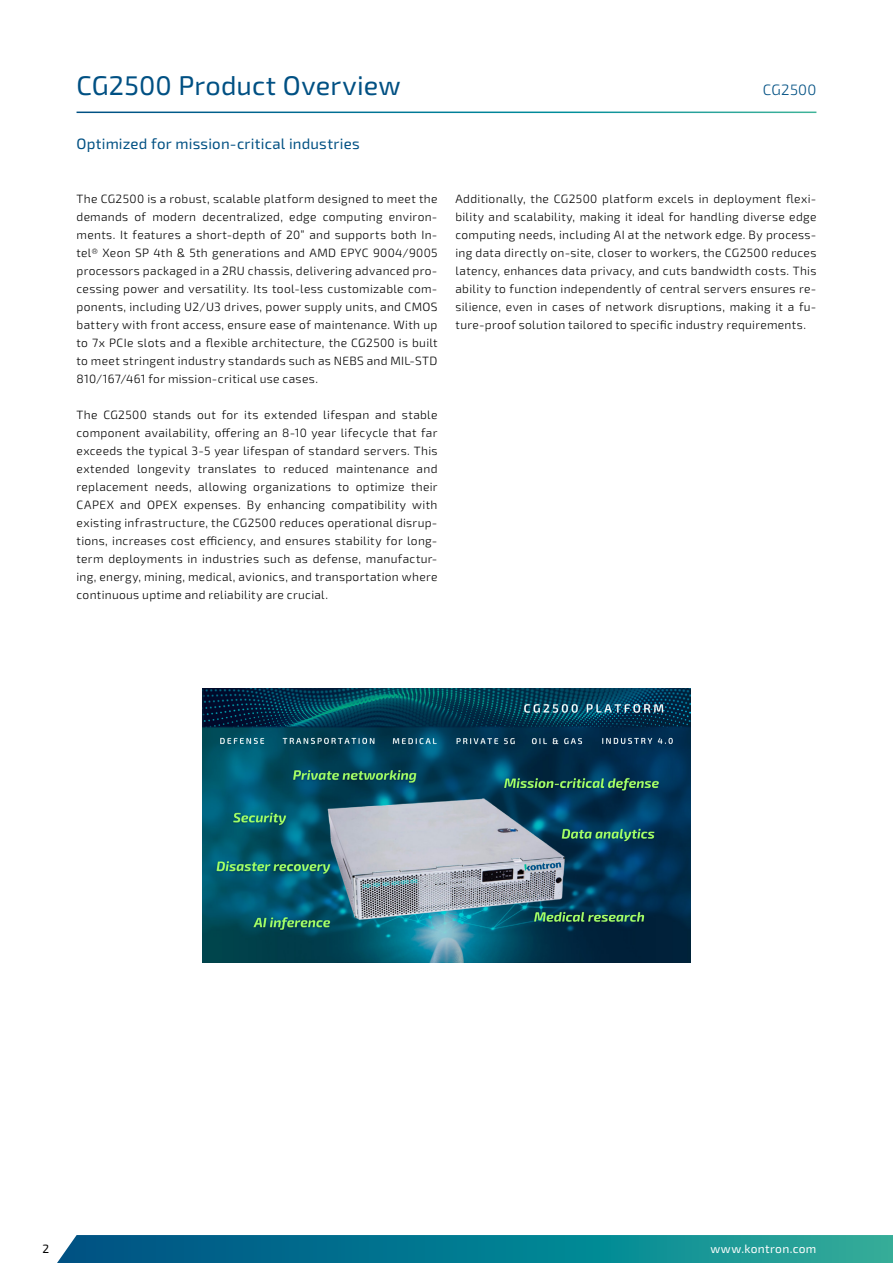
<style>
.page{position:relative;width:893px;height:1263px;background:#fff}
.page>*{position:absolute;margin:0;border:0;box-sizing:border-box;transform-origin:0 0}
.t1{font:27px "Sn T";letter-spacing:.005em;color:#005083}
.t2{font:15px "Sn T";letter-spacing:.015em;color:#005083}
.t3{font:300 15px "Sn T";letter-spacing:.02em;color:#005083}
.t4{font:300 12px/18px "Sn T";letter-spacing:.025em;color:#000;text-align:justify}
.t5{font:12px "Sn T";letter-spacing:.025em;color:#fff}
.t6{font:12px "Sn T";color:#000}
</style>
<div class="page">
<svg style="left:57px;top:1235px;width:836px;height:28px;background:#0e7f92"></svg>
<img style="left:203px;top:689px;width:487px;height:274px">
<h1 class="t1" style="left:77px;top:69px;width:326px">CG2500 Product Overview</h1>
<p class="t3" style="left:763px;top:81px;width:55px">CG2500</p>
<p class="t2" style="left:77px;top:135px;width:285px">Optimized for mission-critical industries</p>
<p class="t4" style="left:77px;top:190px;width:362px">The CG2500 is a robust, scalable platform designed to meet the demands of modern decentralized, edge computing environ&shy;ments. It features a short-depth of 20” and supports both In&shy;tel® Xeon SP 4th &amp; 5th generations and AMD EPYC 9004/9005 processors packaged in a 2RU chassis, delivering advanced pro&shy;cessing power and versatility. Its tool-less customizable com&shy;ponents, including U2/U3 drives, power supply units, and CMOS battery with front access, ensure ease of maintenance. With up to 7x PCIe slots and a flexible architecture, the CG2500 is built to meet stringent industry standards such as NEBS and MIL-STD 810/167/461 for mission-critical use cases.</p>
<p class="t4" style="left:77px;top:406px;width:362px">The CG2500 stands out for its extended lifespan and stable component availability, offering an 8-10 year lifecycle that far exceeds the typical 3-5 year lifespan of standard servers. This extended longevity translates to reduced maintenance and replacement needs, allowing organizations to optimize their CAPEX and OPEX expenses. By enhancing compatibility with existing infrastructure, the CG2500 reduces operational disrup&shy;tions, increases cost efficiency, and ensures stability for long&shy;term deployments in industries such as defense, manufactur&shy;ing, energy, mining, medical, avionics, and transportation where continuous uptime and reliability are crucial.</p>
<p class="t4" style="left:455px;top:190px;width:362px">Additionally, the CG2500 platform excels in deployment flexi&shy;bility and scalability, making it ideal for handling diverse edge computing needs, including AI at the network edge. By process&shy;ing data directly on-site, closer to workers, the CG2500 reduces latency, enhances data privacy, and cuts bandwidth costs. This ability to function independently of central servers ensures re&shy;silience, even in cases of network disruptions, making it a fu&shy;ture-proof solution tailored to specific industry requirements.</p>
<p class="t6" style="left:43px;top:1242px;width:8px">2</p>
<p class="t5" style="left:710px;top:1242px;width:108px">www.kontron.com</p>
</div>
